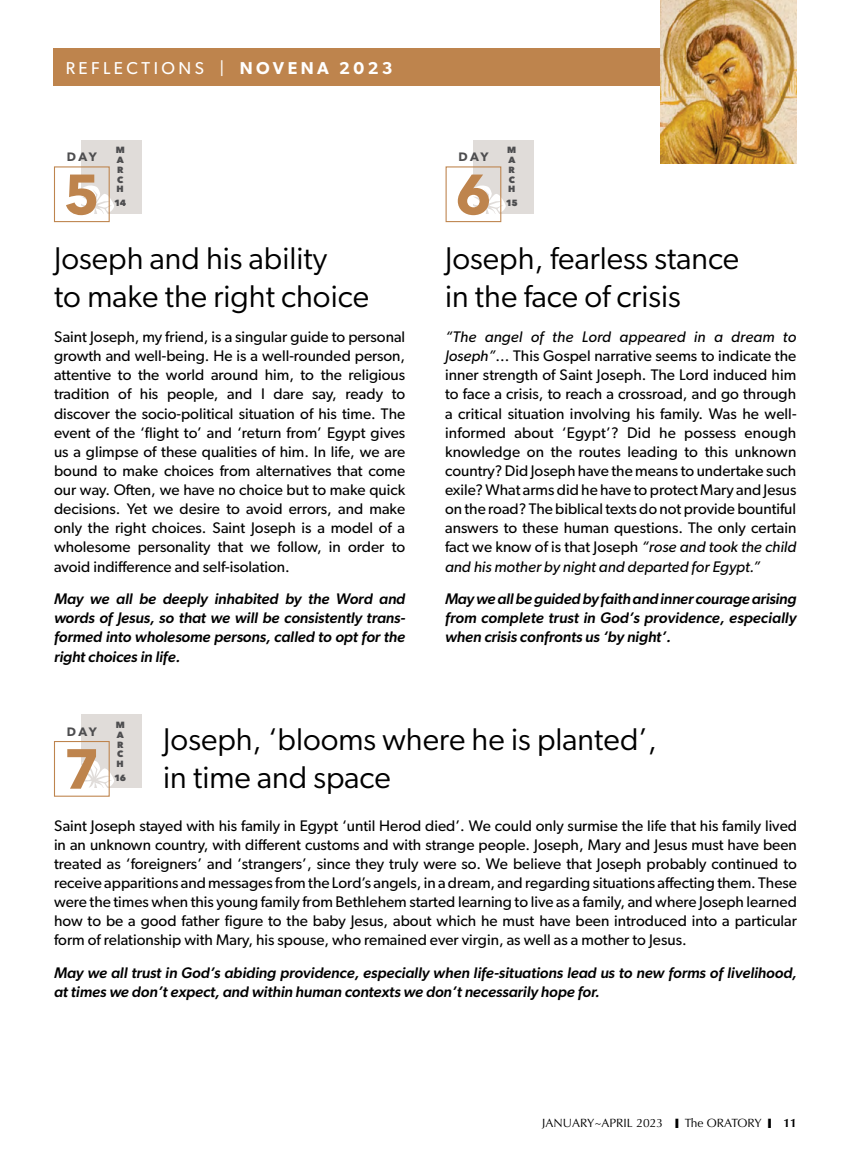
<style>
.page{position:relative;width:851px;height:1161px;background:#fff}
.page>*{position:absolute;margin:0;border:0;box-sizing:border-box;transform-origin:0 0}
.t1{font:700 55.95px "Avenir Next LT Pro";color:#be844d}
.COURANT_Swiss_721__2{font:31.5px/37.8px "Gibson";color:#000}
.t2{font:17.25px "Gibson";letter-spacing:.2em;color:#fff}
.COURANT_Swiss_721__2-2{font:15.3px/19.2px "Gibson";color:#000;text-align:justify}
.COURANT_Swiss_721__2-3{font:italic 500 15.3px/19.2px "Gibson";color:#000;text-align:justify}
.t3{font:12px "Optima";color:#000}
.t4{font:700 12px "Avenir Next LT Pro";letter-spacing:.16em;color:#4d4d4f}
.t5{font:800 9px/9.8px "Avenir Next";color:#4d4d4f}
.s1{font-weight:600}
.s2{font-style:italic}
.s3{font-weight:700}
</style>
<div class="page">
<div style="left:81px;top:140px;width:61px;height:73px;background:#e0dcd9"></div>
<div style="left:81px;top:714px;width:61px;height:74px;background:#e0dcd9"></div>
<div style="left:472px;top:140px;width:61px;height:73px;background:#e0dcd9"></div>
<svg style="left:68px;top:185px;width:46px;height:38px"></svg>
<svg style="left:81px;top:760px;width:33px;height:28px"></svg>
<svg style="left:459px;top:184px;width:47px;height:39px"></svg>
<div style="left:54px;top:166px;width:56px;height:56px;border:1px solid #be844d"></div>
<div style="left:54px;top:741px;width:56px;height:56px;border:1px solid #be844d"></div>
<div style="left:445px;top:166px;width:56px;height:56px;border:1px solid #be844d"></div>
<div style="left:53px;top:49px;width:626px;height:37px;background:#be844d"></div>
<img style="left:660px;top:0;width:136px;height:164px">
<p class="t2" style="left:66px;top:57px;width:328px">REFLECTIONS | <span class="s1">NOVENA 2023</span></p>
<p class="t4" style="left:67px;top:150px;width:31px">DAY</p>
<p class="t1" style="left:64px;top:160px;width:38px">5</p>
<p class="t5" style="left:116px;top:145px;width:11px">M</p>
<p class="t5" style="left:117px;top:155px;width:8px">A</p>
<p class="t5" style="left:117px;top:165px;width:8px">R</p>
<p class="t5" style="left:117px;top:175px;width:9px">C<br>H</p>
<p class="t5" style="left:114px;top:198px;width:14px">14</p>
<p class="COURANT_Swiss_721__2" style="left:54px;top:239px;width:316px">Joseph and his ability<br>to make the right choice</p>
<p class="COURANT_Swiss_721__2-2" style="left:54px;top:327px;width:353px">Saint Joseph, my friend, is a singular guide to personal growth and well-being. He is a well-rounded person, attentive to the world around him, to the religious tradition of his people, and I dare say, ready to discover the socio-political situation of his time. The event of the ‘flight to’ and ‘return from’ Egypt gives us a glimpse of these qualities of him. In life, we are bound to make choices from alternatives that come our way. Often, we have no choice but to make quick decisions. Yet we desire to avoid errors, and make only the right choices. Saint Joseph is a model of a wholesome personality that we follow, in order to avoid indifference and self-isolation.</p>
<p class="COURANT_Swiss_721__2-3" style="left:54px;top:589px;width:353px">May we all be deeply inhabited by the Word and words of Jesus, so that we will be consistently trans&shy;formed into wholesome persons, called to opt for the right choices in life.</p>
<p class="t4" style="left:458px;top:150px;width:31px">DAY</p>
<p class="t1" style="left:455px;top:160px;width:38px">6</p>
<p class="t5" style="left:507px;top:145px;width:11px">M</p>
<p class="t5" style="left:508px;top:155px;width:8px">A</p>
<p class="t5" style="left:508px;top:165px;width:8px">R</p>
<p class="t5" style="left:508px;top:175px;width:9px">C<br>H</p>
<p class="t5" style="left:505px;top:198px;width:14px">15</p>
<p class="COURANT_Swiss_721__2" style="left:445px;top:239px;width:296px">Joseph, fearless stance in the face of crisis</p>
<p class="COURANT_Swiss_721__2-2" style="left:445px;top:327px;width:353px"><span class="s2">“The angel of the Lord appeared in a dream to Joseph”</span>... This Gospel narrative seems to indicate the inner strength of Saint Joseph. The Lord induced him to face a crisis, to reach a crossroad, and go through a critical situation involving his family. Was he well&shy;informed about ‘Egypt’? Did he possess enough knowledge on the routes leading to this unknown country? Did Joseph have the means to undertake such exile? What arms did he have to protect Mary and Jesus on the road? The biblical texts do not provide bountiful answers to these human questions. The only certain fact we know of is that Joseph <span class="s2">“rose and took the child and his mother by night and departed for Egypt.”</span></p>
<p class="COURANT_Swiss_721__2-3" style="left:445px;top:589px;width:353px">May we all be guided by faith and inner courage arising from complete trust in God’s providence, especially when crisis confronts us ‘by night’.</p>
<p class="t4" style="left:67px;top:724px;width:31px">DAY</p>
<p class="t1" style="left:64px;top:735px;width:38px">7</p>
<p class="t5" style="left:116px;top:720px;width:11px">M</p>
<p class="t5" style="left:117px;top:730px;width:8px">A</p>
<p class="t5" style="left:117px;top:739px;width:8px">R</p>
<p class="t5" style="left:117px;top:749px;width:9px">C<br>H</p>
<p class="t5" style="left:114px;top:773px;width:14px">16</p>
<p class="COURANT_Swiss_721__2" style="left:163px;top:720px;width:495px">Joseph, ‘blooms where he is planted’, in time and space</p>
<p class="COURANT_Swiss_721__2-2" style="left:54px;top:816px;width:744px">Saint Joseph stayed with his family in Egypt ‘until Herod died’. We could only surmise the life that his family lived in an unknown country, with different customs and with strange people. Joseph, Mary and Jesus must have been treated as ‘foreigners’ and ‘strangers’, since they truly were so. We believe that Joseph probably continued to receive apparitions and messages from the Lord’s angels, in a dream, and regarding situations affecting them. These were the times when this young family from Bethlehem started learning to live as a family, and where Joseph learned how to be a good father figure to the baby Jesus, about which he must have been introduced into a particular form of relationship with Mary, his spouse, who remained ever virgin, as well as a mother to Jesus.</p>
<p class="COURANT_Swiss_721__2-3" style="left:54px;top:963px;width:744px">May we all trust in God’s abiding providence, especially when life-situations lead us to new forms of livelihood, at times we don’t expect, and within human contexts we don’t necessarily hope for.</p>
<p class="t3" style="left:542px;top:1116px;width:256px">JANUARY~APRIL 2023 ❙ The ORATORY ❙ <span class="s3">11</span></p>
</div>
